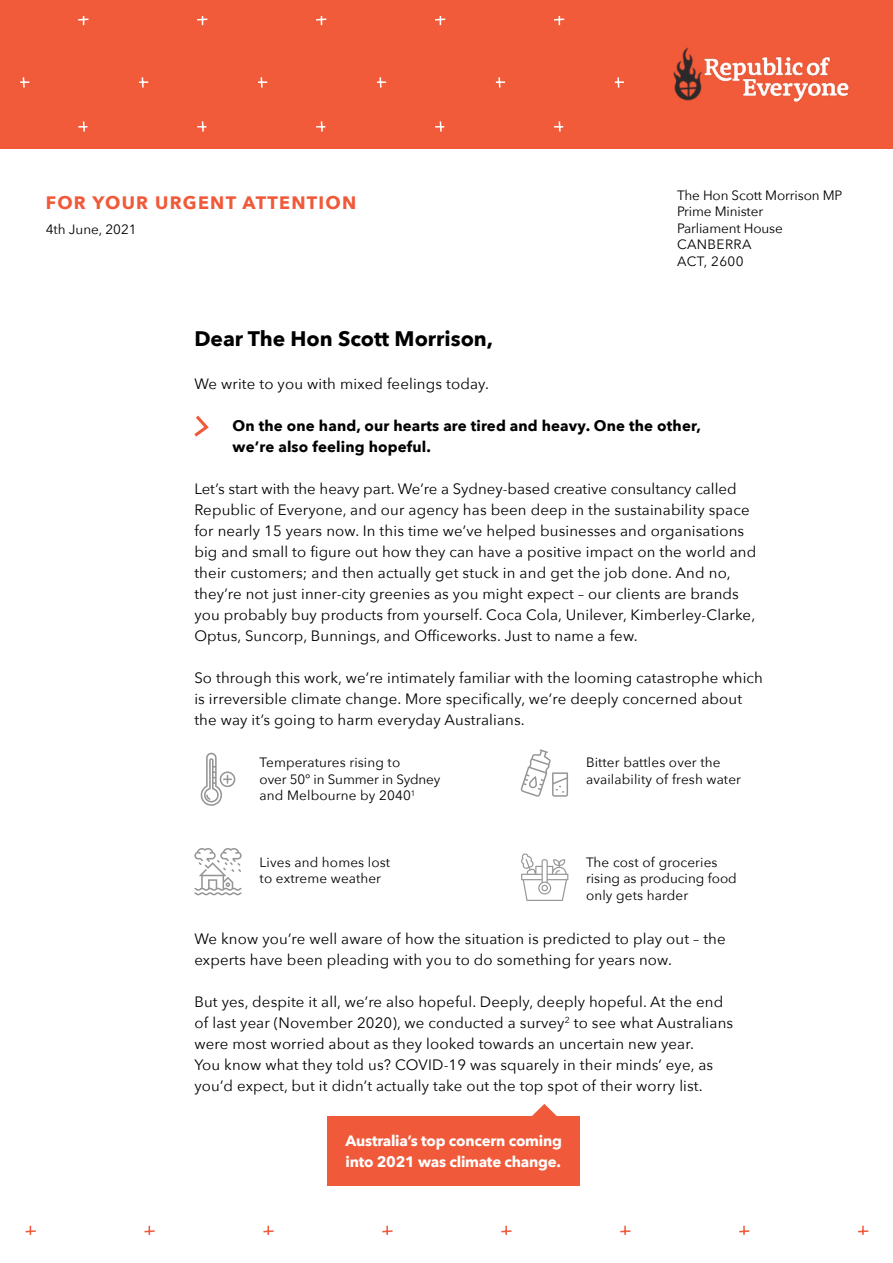
<style>
.page{position:relative;width:893px;height:1263px;background:#fff}
.page>*{position:absolute;margin:0;border:0;box-sizing:border-box;transform-origin:0 0}
.t1{font:700 21px "Avenir Next";color:#000}
.t2{font:700 18px "Avenir Next";letter-spacing:.07em;color:#f05a3a}
.t3{font:15px/21px "Avenir Next";letter-spacing:.01em;color:#000}
.t4{font:700 15px/21px "Avenir Next";letter-spacing:.01em;color:#000}
.t5{font:700 15px/21px "Avenir Next";letter-spacing:-.015em;color:#fff}
.t6{font:13.5px/16.5px "Avenir Next";letter-spacing:.01em;color:#000}
.t7{font:13.5px/16.5px "Avenir Next";letter-spacing:-.01em;color:#000}
</style>
<div class="page">
<div style="left:327px;top:1116px;width:252px;height:70px;background:#f05a3a"></div>
<svg style="left:532px;top:1104px;width:25px;height:12px"></svg>
<svg style="left:25px;top:1225px;width:844px;height:10px"></svg>
<div style="left:0;top:0;width:893px;height:149px;background:#f15b3a"></div>
<img style="left:673px;top:47px;width:176px;height:55px">
<svg style="left:20px;top:16px;width:604px;height:116px"></svg>
<svg style="left:200px;top:753px;width:35px;height:53px"></svg>
<svg style="left:194px;top:848px;width:48px;height:47px"></svg>
<svg style="left:521px;top:749px;width:47px;height:48px"></svg>
<svg style="left:521px;top:853px;width:47px;height:48px"></svg>
<svg style="left:194px;top:416px;width:15px;height:21px"></svg>
<p class="t2" style="left:46px;top:187px;width:312px">FOR YOUR URGENT ATTENTION</p>
<p class="t6" style="left:46px;top:220px;width:93px">4th June, 2021</p>
<h1 class="t1" style="left:194px;top:320px;width:300px">Dear The Hon Scott Morrison,</h1>
<p class="t7" style="left:677px;top:186px;width:167px">The Hon Scott Morrison MP<br>Prime Minister<br>Parliament House<br>CANBERRA<br>ACT, 2600</p>
<p class="t3" style="left:194px;top:372px;width:296px">We write to you with mixed feelings today.</p>
<p class="t4" style="left:233px;top:415px;width:470px">On the one hand, our hearts are tired and heavy. One the other, we’re also feeling hopeful.</p>
<p class="t3" style="left:194px;top:477px;width:563px">Let’s start with the heavy part. We’re a Sydney-based creative consultancy called Republic of Everyone, and our agency has been deep in the sustainability space for nearly 15 years now. In this time we’ve helped businesses and organisations big and small to figure out how they can have a positive impact on the world and their customers; and then actually get stuck in and get the job done. And no, they’re not just inner-city greenies as you might expect – our clients are brands you probably buy products from yourself. Coca Cola, Unilever, Kimberley-Clarke, Optus, Suncorp, Bunnings, and Officeworks. Just to name a few.</p>
<p class="t3" style="left:194px;top:666px;width:570px">So through this work, we’re intimately familiar with the looming catastrophe which is irreversible climate change. More specifically, we’re deeply concerned about the way it’s going to harm everyday Australians.</p>
<p class="t6" style="left:260px;top:753px;width:182px">Temperatures rising to<br>over 50° in Summer in Sydney and Melbourne by 2040<sup>1</sup></p>
<p class="t6" style="left:586px;top:753px;width:156px">Bitter battles over the availability of fresh water</p>
<p class="t6" style="left:260px;top:853px;width:132px">Lives and homes lost to extreme weather</p>
<p class="t6" style="left:586px;top:853px;width:152px">The cost of groceries rising as producing food only gets harder</p>
<p class="t3" style="left:194px;top:927px;width:533px">We know you’re well aware of how the situation is predicted to play out – the experts have been pleading with you to do something for years now.</p>
<p class="t3" style="left:194px;top:990px;width:540px">But yes, despite it all, we’re also hopeful. Deeply, deeply hopeful. At the end of last year (November 2020), we conducted a survey<sup>2</sup> to see what Australians were most worried about as they looked towards an uncertain new year.<br>You know what they told us? COVID-19 was squarely in their minds’ eye, as you’d expect, but it didn’t actually take out the top spot of their worry list.</p>
<p class="t5" style="left:345px;top:1130px;width:218px">Australia’s top concern coming into 2021 was climate change.</p>
</div>
